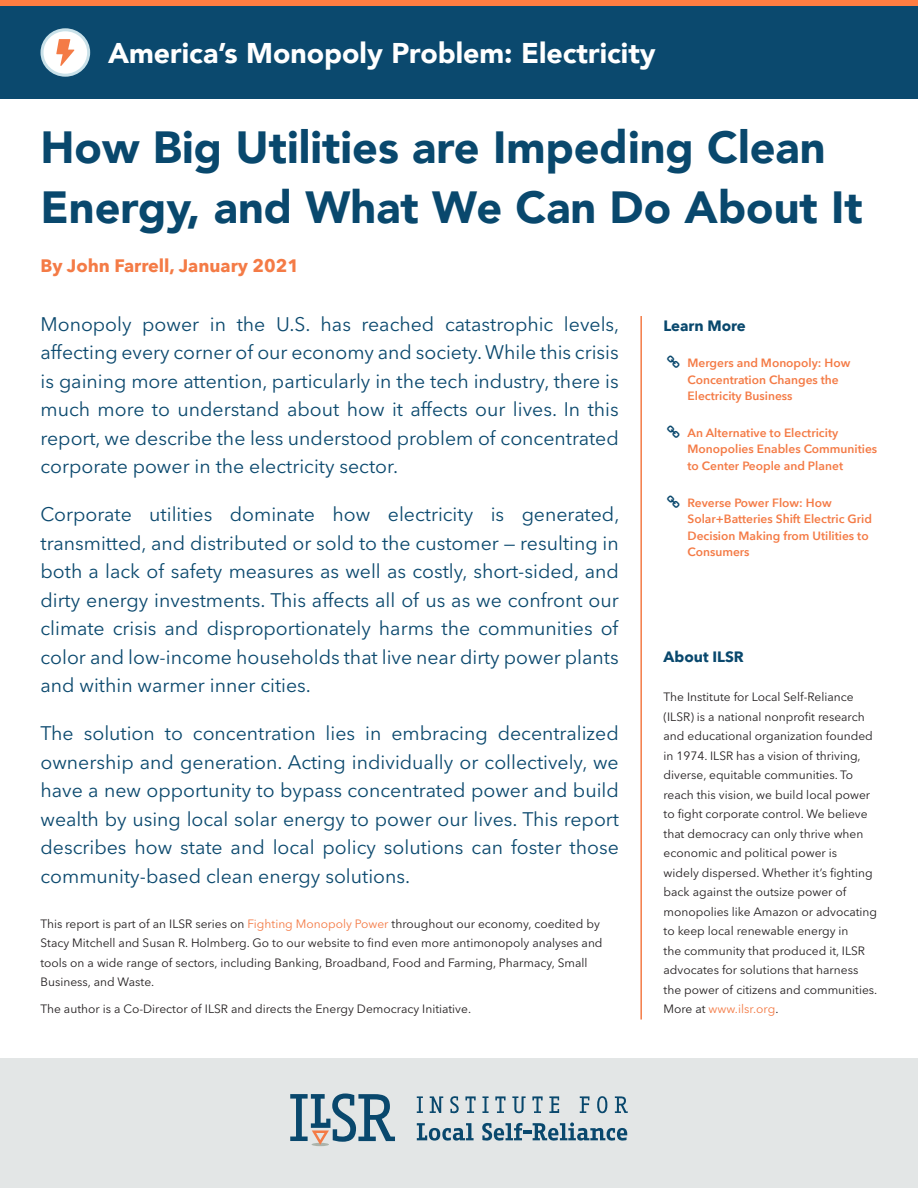
<style>
.page{position:relative;width:918px;height:1188px;background:#fff}
.page>*{position:absolute;margin:0;border:0;box-sizing:border-box;transform-origin:0 0}
.heading_1{font:900 45px/60px "Avenir";color:#09486d}
.heading_1-2{font:900 28.5px "Avenir";color:#fff}
.t1{font:19.5px/28.5px "Avenir Next LT Pro";color:#0b496e;text-align:justify}
.heading_1-3{font:700 18px "Avenir Next";color:#f47b46}
.t2{font:700 15px "Avenir Next";color:#09486d}
.t3{font:12px/19.5px "Avenir Next LT Pro";color:#231f20}
.t4{font:600 12px/16.5px "Avenir Next";color:#f47b46}
.s1{color:#f47b46}
</style>
<div class="page">
<div style="left:0;top:6px;width:918px;height:93px;background:#0b496e"></div>
<div style="left:0;top:1058px;width:918px;height:130px;background:#e3e6e6"></div>
<div style="left:0;top:0;width:918px;height:6px;background:#ff7d42"></div>
<hr style="left:312px;top:1143px;width:17px;height:3px;background:#abb3ab;border-radius:50%">
<svg style="left:290px;top:1094px;width:105px;height:51px"></svg>
<svg style="left:417px;top:1096px;width:6px;height:17px"></svg>
<svg style="left:430px;top:1096px;width:13px;height:17px"></svg>
<svg style="left:450px;top:1096px;width:9px;height:17px"></svg>
<svg style="left:465px;top:1096px;width:11px;height:17px"></svg>
<svg style="left:482px;top:1096px;width:7px;height:17px"></svg>
<svg style="left:495px;top:1096px;width:11px;height:17px"></svg>
<svg style="left:512px;top:1096px;width:14px;height:17px"></svg>
<svg style="left:532px;top:1096px;width:11px;height:17px"></svg>
<svg style="left:549px;top:1096px;width:10px;height:17px"></svg>
<svg style="left:580px;top:1096px;width:9px;height:17px"></svg>
<svg style="left:597px;top:1096px;width:10px;height:17px"></svg>
<svg style="left:615px;top:1096px;width:13px;height:17px"></svg>
<svg style="left:417px;top:1123px;width:57px;height:18px"></svg>
<svg style="left:482px;top:1122px;width:145px;height:19px"></svg>
<div style="left:42px;top:30px;width:47px;height:45px;background:#fff;border-radius:50%"></div>
<div style="left:41px;top:28px;width:49px;height:49px;border:3px solid #c9e1e9;border-radius:50%"></div>
<svg style="left:56px;top:39px;width:18px;height:27px"></svg>
<hr style="left:640px;top:316px;width:2px;height:704px;background:#f47b46">
<p class="heading_1-2" style="left:108px;top:29px;width:549px">America’s Monopoly Problem: Electricity</p>
<p class="heading_1" style="left:40px;top:116px;width:824px">How Big Utilities are Impeding Clean<br>Energy, and What We Can Do About It</p>
<p class="heading_1-3" style="left:40px;top:250px;width:260px">By John Farrell, January 2021</p>
<p class="t1" style="left:40px;top:310px;width:580px">Monopoly power in the U.S. has reached catastrophic levels, affecting every corner of our economy and society. While this crisis is gaining more attention, particularly in the tech industry, there is much more to understand about how it affects our lives. In this report, we describe the less understood problem of concentrated corporate power in the electricity sector.</p>
<p class="t1" style="left:40px;top:500px;width:580px">Corporate utilities dominate how electricity is generated, transmitted, and distributed or sold to the customer — resulting in both a lack of safety measures as well as costly, short-sided, and dirty energy investments. This affects all of us as we confront our climate crisis and disproportionately harms the communities of color and low-income households that live near dirty power plants and within warmer inner cities.</p>
<p class="t1" style="left:40px;top:719px;width:580px">The solution to concentration lies in embracing decentralized ownership and generation. Acting individually or collectively, we have a new opportunity to bypass concentrated power and build wealth by using local solar energy to power our lives. This report describes how state and local policy solutions can foster those community-based clean energy solutions.</p>
<p class="t3" style="left:40px;top:914px;width:564px">This report is part of an ILSR series on <span class="s1">Fighting Monopoly Power</span> throughout our economy, coedited by Stacy Mitchell and Susan R. Holmberg. Go to our website to find even more antimonopoly analyses and tools on a wide range of sectors, including Banking, Broadband, Food and Farming, Pharmacy, Small Business, and Waste.</p>
<p class="t3" style="left:40px;top:999px;width:432px">The author is a Co-Director of ILSR and directs the Energy Democracy Initiative.</p>
<p class="t2" style="left:664px;top:313px;width:84px">Learn More</p>
<p class="t4" style="left:688px;top:354px;width:164px">Mergers and Monopoly: How<br>Concentration Changes the<br>Electricity Business</p>
<p class="t4" style="left:688px;top:424px;width:191px">An Alternative to Electricity<br>Monopolies Enables Communities to Center People and Planet</p>
<p class="t4" style="left:688px;top:494px;width:186px">Reverse Power Flow: How<br>Solar+Batteries Shift Electric Grid<br>Decision Making from Utilities to<br>Consumers</p>
<p class="t2" style="left:664px;top:644px;width:82px">About ILSR</p>
<p class="t3" style="left:664px;top:687px;width:215px">The Institute for Local Self-Reliance (ILSR) is a national nonprofit research and educational organization founded in 1974. ILSR has a vision of thriving, diverse, equitable communities. To reach this vision, we build local power to fight corporate control. We believe that democracy can only thrive when economic and political power is<br>widely dispersed. Whether it’s fighting back against the outsize power of monopolies like Amazon or advocating to keep local renewable energy in<br>the community that produced it, ILSR advocates for solutions that harness the power of citizens and communities.<br>More at <span class="s1">www.ilsr.org</span>.</p>
</div>
